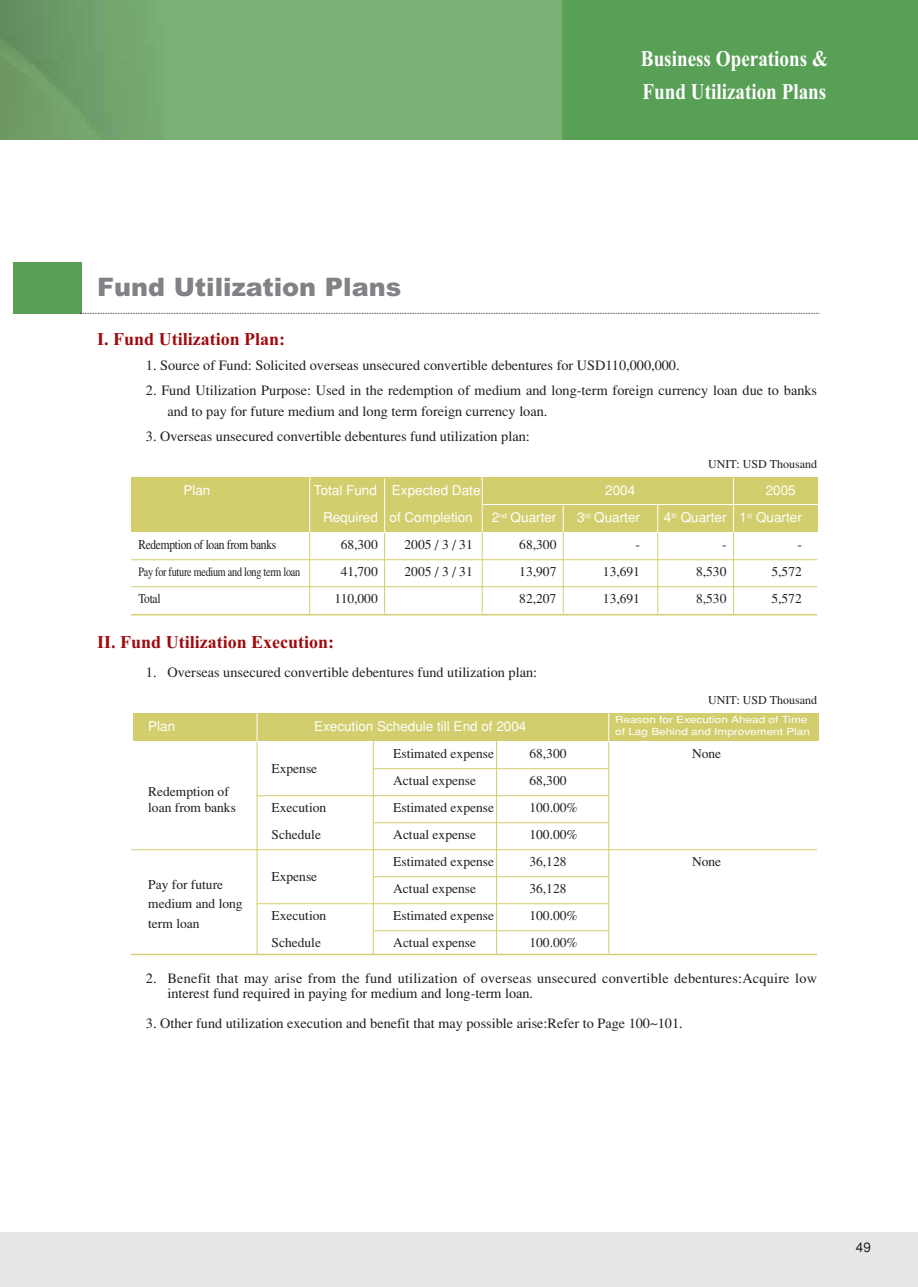
<style>
.page{position:relative;width:918px;height:1287px;background:#fff}
.page>*{position:absolute;margin:0;border:0;box-sizing:border-box;transform-origin:0 0}
.t1{font:900 25.5px "Arial";color:#808285}
.t2{font:700 22.5px/33.8px "Times New Roman";color:#fff;scale:.85 1}
.t3{font:700 18px "Times New Roman";color:#9e0a0f}
.t4{font:14.25px/21px "Times";color:#231f20}
.t5{font:13.5px "Times";color:#231f20}
.t6{font:13.5px "Helvetica";color:#fff}
.t7{font:13.5px "Times";letter-spacing:-.025em;color:#231f20;scale:.85 1}
.t8{font:13.5px "Times";color:#231f20;scale:.85 1}
.t9{font:13.5px "Helvetica";color:#231f20}
.t10{font:12.75px "Times";letter-spacing:-.025em;color:#231f20;scale:.8 1}
.t11{font:12px "Times";color:#231f20}
.t12{font:9.75px/12px "Helvetica";color:#fff;scale:1.21 1}
</style>
<div class="page">
<img style="left:0;top:0;width:918px;height:140px">
<div style="left:0;top:1232px;width:918px;height:55px;background:#e6e7e8"></div>
<div style="left:133px;top:713px;width:685px;height:28px;background:#d2ce6e"></div>
<div style="left:131px;top:477px;width:687px;height:55px;background:#d2ce6e"></div>
<hr style="left:131px;top:559px;width:686px;height:1px;background:#d2ce6e">
<hr style="left:131px;top:586px;width:686px;height:1px;background:#d2ce6e">
<hr style="left:131px;top:614px;width:686px;height:1px;background:#d2ce6e">
<hr style="left:374px;top:768px;width:235px;height:1px;background:#d2ce6e">
<hr style="left:257px;top:795px;width:352px;height:1px;background:#d2ce6e">
<hr style="left:374px;top:822px;width:235px;height:1px;background:#d2ce6e">
<hr style="left:131px;top:849px;width:686px;height:1px;background:#d2ce6e">
<hr style="left:374px;top:876px;width:235px;height:1px;background:#d2ce6e">
<hr style="left:257px;top:903px;width:352px;height:1px;background:#d2ce6e">
<hr style="left:374px;top:930px;width:235px;height:1px;background:#d2ce6e">
<hr style="left:131px;top:954px;width:686px;height:1px;background:#d2ce6e">
<div style="left:14px;top:263px;width:67px;height:50px;background:#59a056"></div>
<svg style="left:80px;top:313px;width:741px;height:1px"></svg>
<hr style="left:309px;top:477px;width:1px;height:56px;background:#fff">
<hr style="left:309px;top:532px;width:1px;height:82px;background:#d2ce6e">
<hr style="left:384px;top:479px;width:1px;height:55px;background:#fff">
<hr style="left:384px;top:533px;width:1px;height:81px;background:#d2ce6e">
<hr style="left:482px;top:477px;width:1px;height:55px;background:#fff">
<hr style="left:482px;top:531px;width:1px;height:82px;background:#d2ce6e">
<hr style="left:657px;top:504px;width:1px;height:30px;background:#fff">
<hr style="left:657px;top:533px;width:1px;height:81px;background:#d2ce6e">
<hr style="left:483px;top:504px;width:335px;height:1px;background:#fff">
<svg style="left:563px;top:506px;width:1px;height:26px"></svg>
<hr style="left:563px;top:532px;width:1px;height:82px;background:#d2ce6e">
<hr style="left:733px;top:478px;width:1px;height:54px;background:#fff">
<hr style="left:733px;top:532px;width:1px;height:82px;background:#d2ce6e">
<svg style="left:257px;top:713px;width:1px;height:28px"></svg>
<hr style="left:257px;top:742px;width:1px;height:212px;background:#d2ce6e">
<svg style="left:608px;top:713px;width:1px;height:28px"></svg>
<hr style="left:608px;top:742px;width:1px;height:211px;background:#d2ce6e">
<hr style="left:373px;top:741px;width:1px;height:214px;background:#d2ce6e">
<hr style="left:496px;top:741px;width:1px;height:214px;background:#d2ce6e">
<h2 class="t2" style="left:641px;top:44px;width:222px">Business Operations &amp;<br>Fund Utilization Plans</h2>
<h1 class="t1" style="left:97px;top:273px;width:306px">Fund Utilization Plans</h1>
<p class="t3" style="left:97px;top:333px;width:190px">I. Fund Utilization Plan:</p>
<p class="t4" style="left:146px;top:356px;width:535px">1. Source of Fund: Solicited overseas unsecured convertible debentures for USD110,000,000.</p>
<p class="t4" style="left:168px;top:381px;width:651px;text-indent:-22px">2. Fund Utilization Purpose: Used in the redemption of medium and long-term foreign currency loan due to banks and to pay for future medium and long term foreign currency loan.</p>
<p class="t4" style="left:146px;top:427px;width:385px">3. Overseas unsecured convertible debentures fund utilization plan:</p>
<p class="t11" style="left:708px;top:460px;width:110px">UNIT: USD Thousand</p>
<p class="t6" style="left:183px;top:486px;width:29px">Plan</p>
<p class="t6" style="left:314px;top:486px;width:168px">Total Fund Expected Date</p>
<p class="t6" style="left:605px;top:486px;width:32px">2004</p>
<p class="t6" style="left:766px;top:486px;width:32px">2005</p>
<p class="t6" style="left:323px;top:513px;width:151px">Required of Completion</p>
<p class="t6" style="left:492px;top:513px;width:66px">2<sup>nd</sup> Quarter</p>
<p class="t6" style="left:577px;top:513px;width:65px">3<sup>rd</sup> Quarter</p>
<p class="t6" style="left:664px;top:513px;width:139px">4<sup>th</sup> Quarter 1<sup>st</sup> Quarter</p>
<p class="t7" style="left:138px;top:540px;width:164px">Redemption of loan from banks</p>
<p class="t5" style="left:341px;top:540px;width:39px">68,300</p>
<p class="t5" style="left:405px;top:540px;width:70px">2005 / 3 / 31</p>
<p class="t5" style="left:519px;top:540px;width:39px">68,300</p>
<p class="t5" style="left:636px;top:540px;width:6px">-</p>
<p class="t5" style="left:722px;top:540px;width:6px">-</p>
<p class="t5" style="left:797px;top:540px;width:6px">-</p>
<p class="t10" style="left:138px;top:567px;width:204px">Pay for future medium and long term loan</p>
<p class="t5" style="left:341px;top:567px;width:39px">41,700</p>
<p class="t5" style="left:405px;top:567px;width:70px">2005 / 3 / 31</p>
<p class="t5" style="left:519px;top:567px;width:39px">13,907</p>
<p class="t5" style="left:603px;top:567px;width:39px">13,691</p>
<p class="t5" style="left:696px;top:567px;width:32px">8,530</p>
<p class="t5" style="left:771px;top:567px;width:32px">5,572</p>
<p class="t8" style="left:138px;top:594px;width:28px">Total</p>
<p class="t5" style="left:334px;top:594px;width:45px">110,000</p>
<p class="t5" style="left:519px;top:594px;width:39px">82,207</p>
<p class="t5" style="left:603px;top:594px;width:39px">13,691</p>
<p class="t5" style="left:696px;top:594px;width:32px">8,530</p>
<p class="t5" style="left:771px;top:594px;width:32px">5,572</p>
<p class="t3" style="left:97px;top:636px;width:239px">II. Fund Utilization Execution:</p>
<p class="t4" style="left:146px;top:663px;width:393px">1. Overseas unsecured convertible debentures fund utilization plan:</p>
<p class="t11" style="left:708px;top:696px;width:110px">UNIT: USD Thousand</p>
<p class="t6" style="left:148px;top:722px;width:29px">Plan</p>
<p class="t6" style="left:314px;top:722px;width:214px">Execution Schedule till End of 2004</p>
<p class="t12" style="left:615px;top:715px;width:162px">Reason for Execution Ahead of Time of Lag Behind and Improvement Plan</p>
<p class="t5" style="left:148px;top:786px;width:82px">Redemption of</p>
<p class="t5" style="left:272px;top:764px;width:47px">Expense</p>
<p class="t5" style="left:393px;top:749px;width:102px">Estimated expense</p>
<p class="t5" style="left:529px;top:749px;width:39px">68,300</p>
<p class="t5" style="left:692px;top:749px;width:31px">None</p>
<p class="t5" style="left:393px;top:776px;width:84px">Actual expense</p>
<p class="t5" style="left:529px;top:776px;width:39px">68,300</p>
<p class="t5" style="left:148px;top:803px;width:89px">loan from banks</p>
<p class="t5" style="left:272px;top:803px;width:56px">Execution</p>
<p class="t5" style="left:393px;top:803px;width:102px">Estimated expense</p>
<p class="t5" style="left:529px;top:803px;width:50px">100.00%</p>
<p class="t5" style="left:272px;top:830px;width:51px">Schedule</p>
<p class="t5" style="left:393px;top:830px;width:84px">Actual expense</p>
<p class="t5" style="left:529px;top:830px;width:50px">100.00%</p>
<p class="t5" style="left:148px;top:879px;width:76px">Pay for future</p>
<p class="t5" style="left:393px;top:857px;width:102px">Estimated expense</p>
<p class="t5" style="left:529px;top:857px;width:39px">36,128</p>
<p class="t5" style="left:692px;top:857px;width:31px">None</p>
<p class="t5" style="left:272px;top:872px;width:47px">Expense</p>
<p class="t5" style="left:393px;top:884px;width:84px">Actual expense</p>
<p class="t5" style="left:529px;top:884px;width:39px">36,128</p>
<p class="t5" style="left:148px;top:899px;width:96px">medium and long</p>
<p class="t5" style="left:272px;top:911px;width:56px">Execution</p>
<p class="t5" style="left:393px;top:911px;width:102px">Estimated expense</p>
<p class="t5" style="left:529px;top:911px;width:50px">100.00%</p>
<p class="t5" style="left:272px;top:938px;width:51px">Schedule</p>
<p class="t5" style="left:393px;top:938px;width:84px">Actual expense</p>
<p class="t5" style="left:529px;top:938px;width:50px">100.00%</p>
<p class="t4" style="left:168px;top:972px;width:651px;line-height:15px;text-indent:-22px">2. Benefit that may arise from the fund utilization of overseas unsecured convertible debentures:Acquire low interest fund required in paying for medium and long-term loan.</p>
<p class="t4" style="left:146px;top:1014px;width:538px">3. Other fund utilization execution and benefit that may possible arise:Refer to Page 100~101.</p>
<p class="t5" style="left:148px;top:918px;width:53px">term loan</p>
<p class="t9" style="left:856px;top:1242px;width:17px">49</p>
</div>
